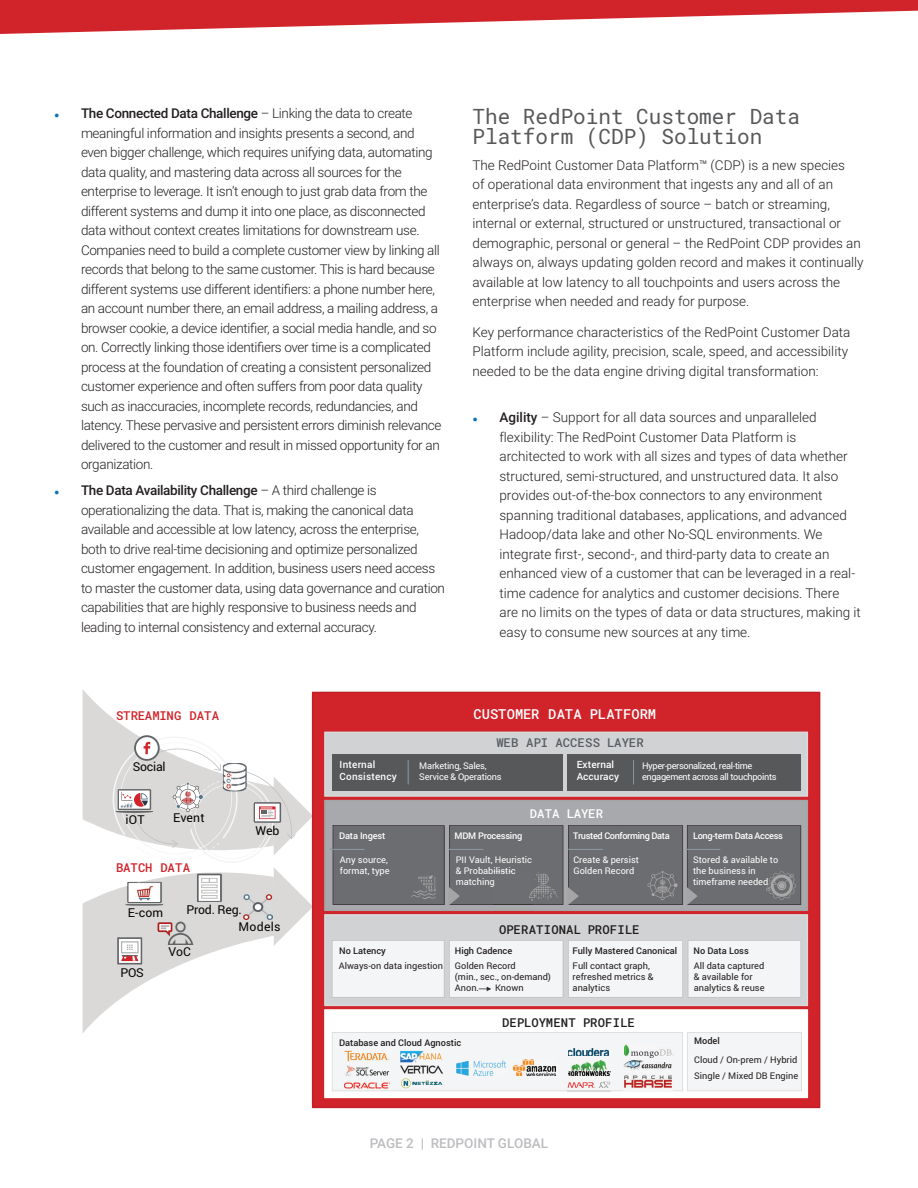
<style>
.page{position:relative;width:918px;height:1188px;background:#fff}
.page>*{position:absolute;margin:0;border:0;box-sizing:border-box;transform-origin:0 0}
.t1{font:21px/19.5px "Roboto Mono";color:#57585a}
.t2{font:500 13.8px "Roboto Mono";letter-spacing:-.005em;color:#fff}
.Body{font:300 13.5px/19.5px "Roboto";letter-spacing:-.025em;color:#231f20}
.Body-2{font:300 13.5px/19.5px "Roboto";color:#231f20}
.Body_Last{font:300 13.5px/19.5px "Roboto";color:#231f20}
.t3{font:500 13.5px "Roboto";color:#bcbdc0}
.t4{font:12.3px "Roboto";letter-spacing:-.005em;color:#050504}
.t5{font:500 12.3px "Roboto Mono";letter-spacing:.01em;color:#211e1e}
.t6{font:500 12.3px "Roboto Mono";color:#d1232a}
.t7{font:500 12.3px "Roboto Mono";color:#585e63}
.t8{font:500 12.3px "Roboto Mono";letter-spacing:.01em;color:#fff}
.t9{font:500 9.9px/12px "Roboto";letter-spacing:.02em;color:#fff}
.t10{font:9.15px/11.1px "Roboto";color:#231f20}
.t11{font:9.15px/11.1px "Roboto";color:#fff}
.t12{font:500 9.15px "Roboto";color:#211e1e}
.t13{font:9.15px/11.1px "Roboto";letter-spacing:-.04em;color:#fff}
.t14{font:500 9.15px "Roboto";letter-spacing:-.04em;color:#fff}
.t15{font:9.15px/11.1px "Roboto";letter-spacing:-.02em;color:#fff}
.t16{font:500 9.15px "Roboto";letter-spacing:-.015em;color:#fff}
.s1{font-weight:700;font-size:15px;color:#0b72ba}
.s2{font-weight:500}
</style>
<div class="page">
<svg style="left:0;top:0;width:918px;height:34px"></svg>
<svg style="left:312px;top:692px;width:508px;height:416px;background:#d0252b"></svg>
<div style="left:324px;top:914px;width:484px;height:92px;background:#d1d2d4"></div>
<div style="left:324px;top:800px;width:484px;height:111px;background:#a8a9ad"></div>
<svg style="left:332px;top:940px;width:469px;height:58px"></svg>
<hr style="left:330px;top:849px;width:35px;height:1px;background:#a6a5a5">
<svg style="left:324px;top:732px;width:484px;height:65px;background:#8e8e90"></svg>
<svg style="left:83px;top:690px;width:230px;height:344px"></svg>
<hr style="left:493px;top:911px;width:40px;height:1px;background:#d1232a">
<div style="left:493px;top:905px;width:40px;height:5px;background:#a8a9ad"></div>
<hr style="left:493px;top:910px;width:40px;height:1px;background:#a6a5a5">
<svg style="left:333px;top:825px;width:468px;height:81px;background:#6f7073"></svg>
<svg style="left:324px;top:1009px;width:484px;height:89px"></svg>
<p class="Body" style="left:81px;top:103px;width:362px;text-indent:-27px"><span class="s1">•</span> <span class="s2">The Connected Data Challenge</span> – Linking the data to create meaningful information and insights presents a second, and even bigger challenge, which requires unifying data, automating data quality, and mastering data across all sources for the enterprise to leverage. It isn’t enough to just grab data from the different systems and dump it into one place, as disconnected data without context creates limitations for downstream use.<br>Companies need to build a complete customer view by linking all records that belong to the same customer. This is hard because different systems use different identifiers: a phone number here, an account number there, an email address, a mailing address, a browser cookie, a device identifier, a social media handle, and so on. Correctly linking those identifiers over time is a complicated process at the foundation of creating a consistent personalized customer experience and often suffers from poor data quality such as inaccuracies, incomplete records, redundancies, and latency. These pervasive and persistent errors diminish relevance delivered to the customer and result in missed opportunity for an organization.</p>
<p class="Body" style="left:81px;top:480px;width:366px;text-indent:-27px"><span class="s1">•</span> <span class="s2">The Data Availability Challenge</span> – A third challenge is operationalizing the data. That is, making the canonical data available and accessible at low latency, across the enterprise, both to drive real-time decisioning and optimize personalized customer engagement. In addition, business users need access to master the customer data, using data governance and curation capabilities that are highly responsive to business needs and leading to internal consistency and external accuracy.</p>
<p class="t6" style="left:116px;top:707px;width:105px">STREAMING DATA</p>
<p class="t1" style="left:472px;top:106px;width:329px">The RedPoint Customer Data<br>Platform (CDP) Solution</p>
<p class="Body-2" style="left:472px;top:155px;width:393px">The RedPoint Customer Data Platform™ (CDP) is a new species<br>of operational data environment that ingests any and all of an enterprise’s data. Regardless of source – batch or streaming, internal or external, structured or unstructured, transactional or demographic, personal or general – the RedPoint CDP provides an always on, always updating golden record and makes it continually available at low latency to all touchpoints and users across the enterprise when needed and ready for purpose.</p>
<p class="Body_Last" style="left:472px;top:322px;width:380px">Key performance characteristics of the RedPoint Customer Data<br>Platform include agility, precision, scale, speed, and accessibility needed to be the data engine driving digital transformation:</p>
<p class="Body-2" style="left:500px;top:407px;width:363px;text-indent:-27px"><span class="s1">•</span> <span class="s2">Agility</span> – Support for all data sources and unparalleled flexibility: The RedPoint Customer Data Platform is architected to work with all sizes and types of data whether structured, semi-structured, and unstructured data. It also provides out-of-the-box connectors to any environment spanning traditional databases, applications, and advanced Hadoop/data lake and other No-SQL environments. We integrate first-, second-, and third-party data to create an enhanced view of a customer that can be leveraged in a real&shy;time cadence for analytics and customer decisions. There are no limits on the types of data or data structures, making it easy to consume new sources at any time.</p>
<p class="t2" style="left:473px;top:704px;width:184px">CUSTOMER DATA PLATFORM</p>
<p class="t7" style="left:496px;top:734px;width:149px">WEB API ACCESS LAYER</p>
<p class="t4" style="left:133px;top:758px;width:34px">Social</p>
<p class="t4" style="left:126px;top:811px;width:21px">iOT</p>
<p class="t4" style="left:173px;top:809px;width:33px">Event</p>
<p class="t6" style="left:116px;top:859px;width:76px">BATCH DATA</p>
<p class="t4" style="left:256px;top:822px;width:25px">Web</p>
<p class="t4" style="left:186px;top:901px;width:57px">Prod. Reg.</p>
<p class="t4" style="left:168px;top:943px;width:24px">VoC</p>
<p class="t4" style="left:128px;top:904px;width:37px">E-com</p>
<p class="t4" style="left:239px;top:918px;width:43px">Models</p>
<p class="t4" style="left:120px;top:964px;width:25px">POS</p>
<p class="t9" style="left:340px;top:758px;width:59px">Internal<br>Consistency</p>
<p class="t9" style="left:577px;top:758px;width:44px">External<br>Accuracy</p>
<p class="t15" style="left:419px;top:760px;width:84px">Marketing, Sales,<br>Service &amp; Operations</p>
<p class="t8" style="left:530px;top:805px;width:75px">DATA LAYER</p>
<p class="t13" style="left:642px;top:760px;width:136px">Hyper-personalized, real-time engagement across all touchpoints</p>
<p class="t16" style="left:339px;top:830px;width:48px">Data Ingest</p>
<p class="t14" style="left:455px;top:830px;width:69px">MDM Processing</p>
<p class="t14" style="left:573px;top:830px;width:98px">Trusted Conforming Data</p>
<p class="t14" style="left:693px;top:830px;width:91px">Long-term Data Access</p>
<p class="t11" style="left:340px;top:854px;width:51px">Any source, format, type</p>
<p class="t11" style="left:456px;top:854px;width:78px">PII Vault, Heuristic &amp; Probabilistic matching</p>
<p class="t11" style="left:573px;top:854px;width:67px">Create &amp; persist<br>Golden Record</p>
<p class="t11" style="left:693px;top:854px;width:87px">Stored &amp; available to the business in timeframe needed</p>
<p class="t5" style="left:499px;top:921px;width:142px">OPERATIONAL PROFILE</p>
<p class="t12" style="left:339px;top:944px;width:48px">No Latency</p>
<p class="t12" style="left:455px;top:944px;width:59px">High Cadence</p>
<p class="t12" style="left:572px;top:945px;width:106px">Fully Mastered Canonical</p>
<p class="t12" style="left:693px;top:944px;width:57px">No Data Loss</p>
<p class="t10" style="left:339px;top:960px;width:106px">Always-on data ingestion</p>
<p class="t10" style="left:455px;top:960px;width:98px">Golden Record<br>(min., sec., on-demand)<br>Anon.</p>
<p class="t10" style="left:495px;top:982px;width:30px">Known</p>
<p class="t10" style="left:573px;top:960px;width:82px">Full contact graph, refreshed metrics &amp; analytics</p>
<p class="t10" style="left:694px;top:960px;width:72px">All data captured &amp; available for analytics &amp; reuse</p>
<p class="t5" style="left:502px;top:1014px;width:134px">DEPLOYMENT PROFILE</p>
<p class="t12" style="left:339px;top:1036px;width:124px">Database and Cloud Agnostic</p>
<p class="t12" style="left:694px;top:1035px;width:27px">Model</p>
<p class="t3" style="left:370px;top:1134px;width:180px">PAGE 2 | REDPOINT GLOBAL</p>
<p class="t10" style="left:694px;top:1052px;width:106px;line-height:15.3px">Cloud / On-prem / Hybrid<br>Single / Mixed DB Engine</p>
</div>
